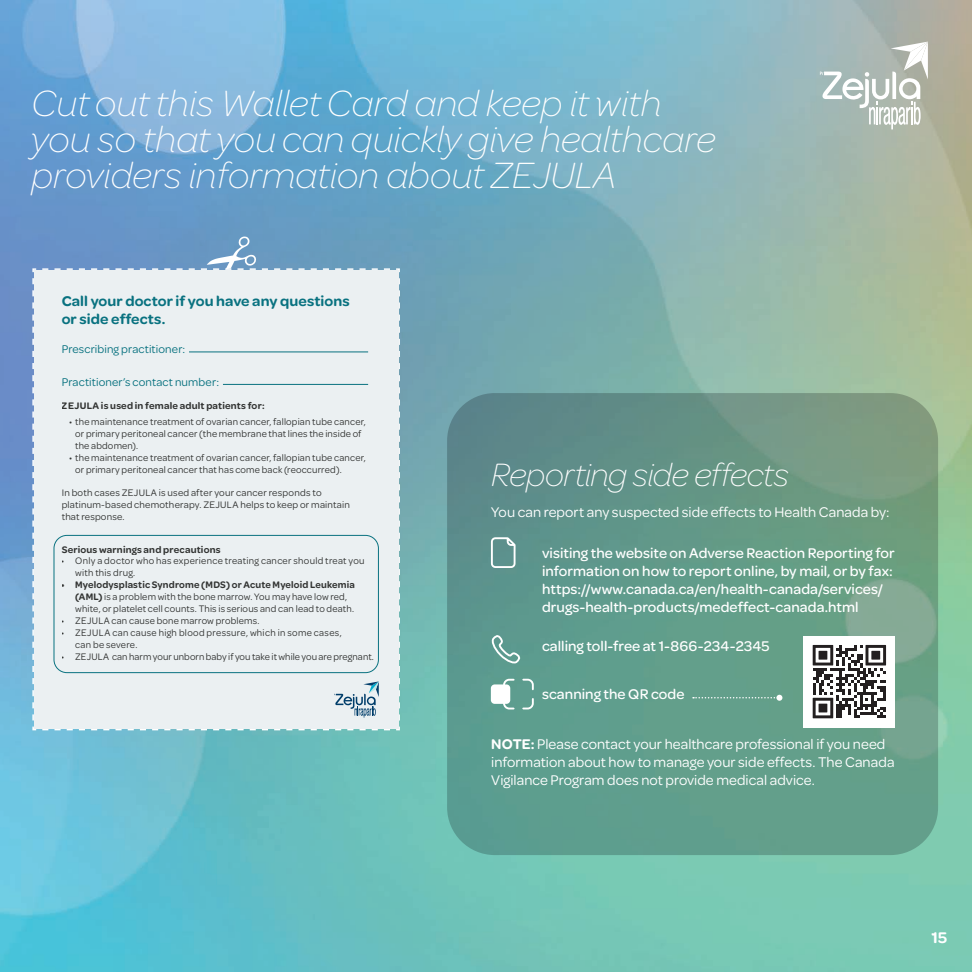
<style>
.page{position:relative;width:972px;height:972px;background:#fff}
.page>*{position:absolute;margin:0;border:0;box-sizing:border-box;transform-origin:0 0}
.t1{font:italic 200 39px/36px "Omnes";color:#fff}
.t2{font:italic 200 34.5px "Omnes";letter-spacing:-.02em;color:#fff}
.t3{font:600 16.5px "Omnes";color:#fff}
.t4{font:500 15px/18px "Omnes";letter-spacing:.005em;color:#fff}
.t5{font:15px/18px "Omnes";letter-spacing:.005em;color:#fff}
.t6{font:600 15px/18px "Omnes";letter-spacing:.005em;color:#097280}
.t7{font:12px "Omnes";letter-spacing:.01em;color:#097280}
.t8{font:10.2px/12px "Omnes";letter-spacing:.02em;color:#040503}
.t9{font:600 10.2px "Omnes";letter-spacing:.02em;color:#040503}
.s1{font-weight:600}
</style>
<div class="page">
<img style="left:0;top:0;width:972px;height:972px">
<svg style="left:447px;top:393px;width:491px;height:462px;background:#649a89"></svg>
<div style="left:491px;top:684px;width:19px;height:20px;background:#fff;border-radius:4px"></div>
<svg style="left:502px;top:678px;width:33px;height:32px"></svg>
<svg style="left:490px;top:536px;width:27px;height:33px"></svg>
<svg style="left:491px;top:634px;width:33px;height:32px"></svg>
<svg style="left:693px;top:695px;width:89px;height:6px"></svg>
<div style="left:804px;top:636px;width:91px;height:92px;background:#fff"></div>
<svg style="left:813px;top:645px;width:73px;height:73px"></svg>
<svg style="left:820px;top:42px;width:108px;height:87px"></svg>
<svg style="left:32px;top:235px;width:368px;height:495px;background:#dfe8ed"></svg>
<p class="t1" style="left:31px;top:83px;width:686px">Cut out this Wallet Card and keep it with you so that you can quickly give healthcare providers information about ZEJULA</p>
<p class="t6" style="left:62px;top:291px;width:290px">Call your doctor if you have any questions or side effects.</p>
<p class="t7" style="left:62px;top:341px;width:125px">Prescribing practitioner:</p>
<p class="t7" style="left:62px;top:374px;width:159px">Practitioner’s contact number:</p>
<p class="t9" style="left:62px;top:398px;width:204px">ZEJULA is used in female adult patients for:</p>
<p class="t8" style="left:75px;top:415px;width:292px;text-indent:-6px">• the maintenance treatment of ovarian cancer, fallopian tube cancer, or primary peritoneal cancer (the membrane that lines the inside of the abdomen).</p>
<p class="t8" style="left:75px;top:451px;width:292px;text-indent:-6px">• the maintenance treatment of ovarian cancer, fallopian tube cancer, or primary peritoneal cancer that has come back (reoccurred).</p>
<p class="t8" style="left:62px;top:486px;width:290px">In both cases ZEJULA is used after your cancer responds to platinum-based chemotherapy. ZEJULA helps to keep or maintain that response.</p>
<p class="t8" style="left:75px;top:554px;width:291px;text-indent:-14px">• Only a doctor who has experience treating cancer should treat you with this drug.</p>
<p class="t8" style="left:75px;top:578px;width:281px;text-indent:-14px"><span class="s1">• Myelodysplastic Syndrome (MDS) or Acute Myeloid Leukemia (AML)</span> is a problem with the bone marrow. You may have low red, white, or platelet cell counts. This is serious and can lead to death.</p>
<p class="t8" style="left:62px;top:614px;width:199px">• ZEJULA can cause bone marrow problems.</p>
<p class="t8" style="left:75px;top:626px;width:268px;text-indent:-14px">• ZEJULA can cause high blood pressure, which in some cases, can be severe.</p>
<p class="t8" style="left:62px;top:650px;width:314px">• ZEJULA can harm your unborn baby if you take it while you are pregnant.</p>
<p class="t9" style="left:62px;top:542px;width:160px">Serious warnings and precautions</p>
<p class="t2" style="left:491px;top:452px;width:299px">Reporting side effects</p>
<p class="t5" style="left:491px;top:503px;width:400px">You can report any suspected side effects to Health Canada by:</p>
<p class="t4" style="left:542px;top:543px;width:354px">visiting the website on Adverse Reaction Reporting for information on how to report online, by mail, or by fax: https://www.canada.ca/en/health-canada/services/ drugs-health-products/medeffect-canada.html</p>
<p class="t4" style="left:542px;top:636px;width:229px">calling toll-free at 1-866-234-2345</p>
<p class="t4" style="left:542px;top:684px;width:144px">scanning the QR code</p>
<p class="t5" style="left:491px;top:734px;width:405px"><span class="s1">NOTE:</span> Please contact your healthcare professional if you need information about how to manage your side effects. The Canada<br>Vigilance Program does not provide medical advice.</p>
<p class="t3" style="left:932px;top:926px;width:17px">15</p>
</div>
